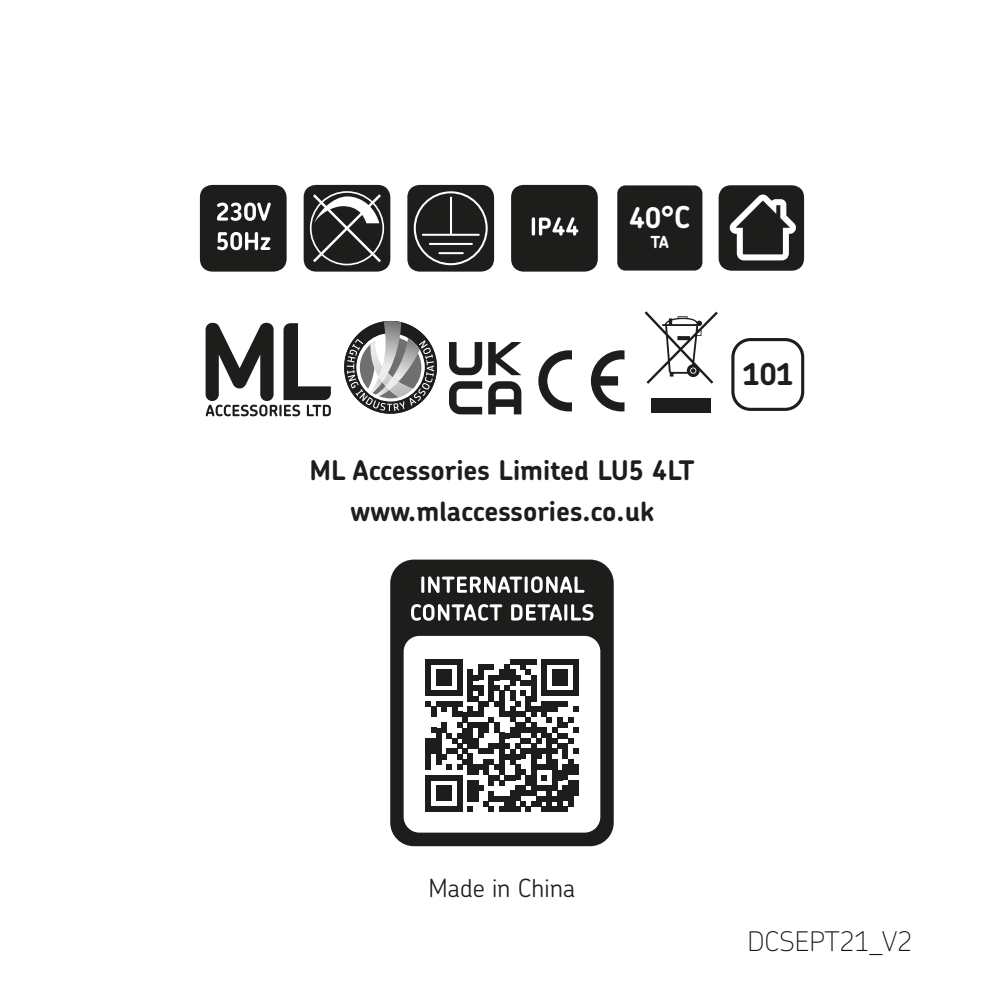
<style>
.page{position:relative;width:1004px;height:1004px;background:#fff}
.page>*{position:absolute;margin:0;border:0;box-sizing:border-box;transform-origin:0 0}
.t1{font:700 30px "Chevin Pro";color:#1d1d1b}
.t2{font:700 28.5px "Chevin Pro";color:#fff}
.t3{font:700 27px/40.8px "Chevin Pro";color:#1d1d1b;text-align:center}
.t4{font:100 27px "Chevin Pro";color:#14110e}
.t5{font:300 24.9px "Chevin Pro";color:#1d1d1b}
.t6{font:700 16.5px "Chevin Pro";color:#fff}
.s1{font-size:30px}
</style>
<div class="page">
<svg style="left:344px;top:320px;width:93px;height:94px"></svg>
<svg style="left:538px;top:350px;width:34px;height:61px"></svg>
<svg style="left:591px;top:350px;width:33px;height:61px"></svg>
<svg style="left:205px;top:323px;width:126px;height:93px"></svg>
<div style="left:731px;top:338px;width:73px;height:73px;border:3px solid #1d1d1b;border-radius:18px"></div>
<div style="left:651px;top:398px;width:59px;height:14px;background:#1d1d1b"></div>
<svg style="left:644px;top:311px;width:74px;height:73px"></svg>
<svg style="left:449px;top:342px;width:33px;height:33px"></svg>
<svg style="left:488px;top:342px;width:33px;height:33px"></svg>
<svg style="left:449px;top:381px;width:33px;height:33px"></svg>
<svg style="left:488px;top:381px;width:33px;height:33px"></svg>
<svg style="left:390px;top:559px;width:223px;height:287px"></svg>
<svg style="left:425px;top:659px;width:153px;height:152px"></svg>
<div style="left:573px;top:764px;width:5px;height:11px;background:#1d1d1b"></div>
<div style="left:573px;top:780px;width:5px;height:16px;background:#1d1d1b"></div>
<svg style="left:303px;top:185px;width:87px;height:86px"></svg>
<svg style="left:200px;top:185px;width:86px;height:86px"></svg>
<svg style="left:407px;top:185px;width:87px;height:86px"></svg>
<svg style="left:511px;top:185px;width:87px;height:86px"></svg>
<svg style="left:718px;top:185px;width:86px;height:86px"></svg>
<div style="left:617px;top:185px;width:85px;height:85px;background:#1d1d1b;border-radius:8px"></div>
<p class="t2" style="left:629px;top:199px;width:63px">40<span class="s1">°C</span></p>
<p class="t6" style="left:650px;top:231px;width:20px">TA</p>
<p class="t3" style="left:309px;top:449px;width:387px">ML Accessories Limited LU5 4LT www.mlaccessories.co.uk</p>
<p class="t1" style="left:743px;top:354px;width:52px">101</p>
<p class="t5" style="left:428px;top:870px;width:148px">Made in China</p>
<p class="t4" style="left:747px;top:922px;width:166px">DCSEPT21_V2</p>
</div>
